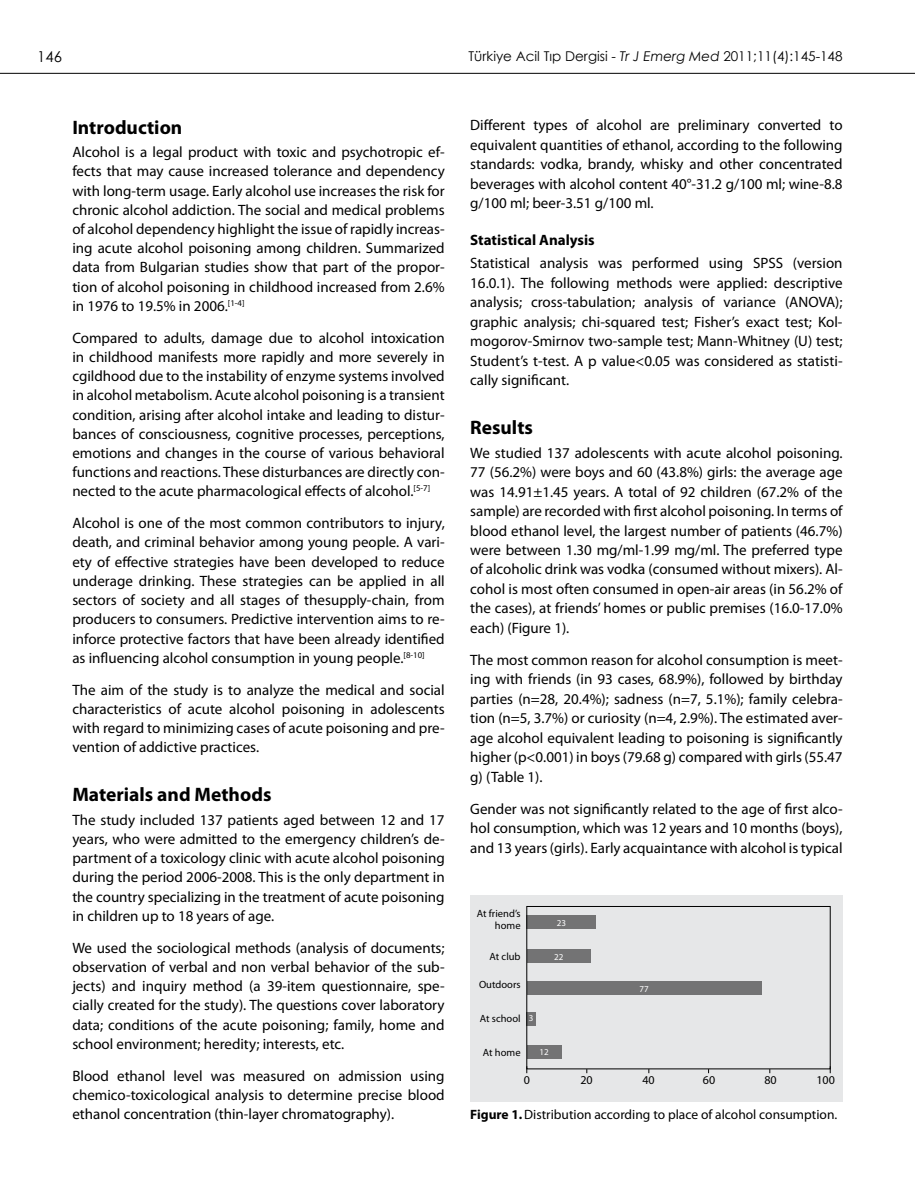
<style>
.page{position:relative;width:915px;height:1183px;background:#fff}
.page>*{position:absolute;margin:0;border:0;box-sizing:border-box;transform-origin:0 0}
.t1{font:700 19.5px "Myriad Pro";color:#000}
.t2{font:15px/19.2px "Myriad Pro";color:#000;text-align:justify}
.t3{font:700 15px "Myriad Pro";color:#000}
.t4{font:15px "Century Gothic";color:#000}
.t5{font:13.5px "Myriad Pro";color:#000}
.t6{font:13.5px "Century Gothic";color:#000}
.t7{font:12px "Myriad Pro";color:#000}
.t8{font:10.5px/12px "Myriad Pro";color:#000;text-align:right}
.t9{font:9px "Myriad Pro";color:#fff}
.s1{font-style:italic}
.s2{font-weight:700}
</style>
<div class="page">
<hr style="left:0;top:73px;width:914px;height:1px;background:#000">
<div style="left:470px;top:894px;width:372px;height:207px;background:#e6e7e8"></div>
<div style="left:526px;top:906px;width:304px;height:162px;border:1px solid #000"></div>
<div style="left:526px;top:915px;width:70px;height:13px;background:#737374"></div>
<div style="left:526px;top:949px;width:64px;height:13px;background:#737374"></div>
<div style="left:526px;top:981px;width:235px;height:13px;background:#737374"></div>
<svg style="left:526px;top:1011px;width:9px;height:13px"></svg>
<div style="left:526px;top:1045px;width:35px;height:13px;background:#737374"></div>
<p class="t4" style="left:37px;top:46px;width:26px">146</p>
<p class="t6" style="left:468px;top:47px;width:375px">Türkiye Acil Tıp Dergisi - <span class="s1">Tr J Emerg Med</span> 2011;11(4):145-148</p>
<h1 class="t1" style="left:72px;top:114px;width:111px">Introduction</h1>
<p class="t2" style="left:72px;top:142px;width:374px">Alcohol is a legal product with toxic and psychotropic ef&shy;fects that may cause increased tolerance and dependency with long-term usage. Early alcohol use increases the risk for chronic alcohol addiction. The social and medical problems of alcohol dependency highlight the issue of rapidly increas&shy;ing acute alcohol poisoning among children. Summarized data from Bulgarian studies show that part of the propor&shy;tion of alcohol poisoning in childhood increased from 2.6% in 1976 to 19.5% in 2006.<sup>[1-4]</sup></p>
<p class="t2" style="left:72px;top:328px;width:374px">Compared to adults, damage due to alcohol intoxication in childhood manifests more rapidly and more severely in cgildhood due to the instability of enzyme systems involved in alcohol metabolism. Acute alcohol poisoning is a transient condition, arising after alcohol intake and leading to distur&shy;bances of consciousness, cognitive processes, perceptions, emotions and changes in the course of various behavioral functions and reactions. These disturbances are directly con&shy;nected to the acute pharmacological effects of alcohol.<sup>[5-7]</sup></p>
<p class="t2" style="left:72px;top:513px;width:374px">Alcohol is one of the most common contributors to injury, death, and criminal behavior among young people. A vari&shy;ety of effective strategies have been developed to reduce underage drinking. These strategies can be applied in all sectors of society and all stages of thesupply-chain, from producers to consumers. Predictive intervention aims to re&shy;inforce protective factors that have been already identified as influencing alcohol consumption in young people.<sup>[8-10]</sup></p>
<p class="t2" style="left:72px;top:679px;width:374px">The aim of the study is to analyze the medical and social characteristics of acute alcohol poisoning in adolescents with regard to minimizing cases of acute poisoning and pre&shy;vention of addictive practices.</p>
<h1 class="t1" style="left:72px;top:781px;width:200px">Materials and Methods</h1>
<p class="t2" style="left:72px;top:809px;width:374px">The study included 137 patients aged between 12 and 17 years, who were admitted to the emergency children’s de&shy;partment of a toxicology clinic with acute alcohol poisoning during the period 2006-2008. This is the only department in the country specializing in the treatment of acute poisoning in children up to 18 years of age.</p>
<p class="t2" style="left:72px;top:937px;width:374px">We used the sociological methods (analysis of documents; observation of verbal and non verbal behavior of the sub&shy;jects) and inquiry method (a 39-item questionnaire, spe&shy;cially created for the study). The questions cover laboratory data; conditions of the acute poisoning; family, home and school environment; heredity; interests, etc.</p>
<p class="t2" style="left:72px;top:1065px;width:374px">Blood ethanol level was measured on admission using chemico-toxicological analysis to determine precise blood ethanol concentration (thin-layer chromatography).</p>
<p class="t2" style="left:470px;top:115px;width:374px">Different types of alcohol are preliminary converted to equivalent quantities of ethanol, according to the following standards: vodka, brandy, whisky and other concentrated beverages with alcohol content 40°-31.2 g/100 ml; wine-8.8 g/100 ml; beer-3.51 g/100 ml.</p>
<p class="t3" style="left:470px;top:230px;width:126px">Statistical Analysis</p>
<p class="t2" style="left:470px;top:253px;width:374px">Statistical analysis was performed using SPSS (version 16.0.1). The following methods were applied: descriptive analysis; cross-tabulation; analysis of variance (ANOVA); graphic analysis; chi-squared test; Fisher’s exact test; Kol&shy;mogorov-Smirnov two-sample test; Mann-Whitney (U) test; Student’s t-test. A p value&lt;0.05 was considered as statisti&shy;cally significant.</p>
<h1 class="t1" style="left:470px;top:415px;width:64px">Results</h1>
<p class="t2" style="left:470px;top:443px;width:374px">We studied 137 adolescents with acute alcohol poisoning.<br>77 (56.2%) were boys and 60 (43.8%) girls: the average age was 14.91±1.45 years. A total of 92 children (67.2% of the sample) are recorded with first alcohol poisoning. In terms of blood ethanol level, the largest number of patients (46.7%) were between 1.30 mg/ml-1.99 mg/ml. The preferred type of alcoholic drink was vodka (consumed without mixers). Al&shy;cohol is most often consumed in open-air areas (in 56.2% of the cases), at friends’ homes or public premises (16.0-17.0% each) (Figure 1).</p>
<p class="t2" style="left:470px;top:649px;width:374px">The most common reason for alcohol consumption is meet&shy;ing with friends (in 93 cases, 68.9%), followed by birthday parties (n=28, 20.4%); sadness (n=7, 5.1%); family celebra&shy;tion (n=5, 3.7%) or curiosity (n=4, 2.9%). The estimated aver&shy;age alcohol equivalent leading to poisoning is significantly higher (p&lt;0.001) in boys (79.68 g) compared with girls (55.47 g) (Table 1).</p>
<p class="t2" style="left:470px;top:798px;width:374px">Gender was not significantly related to the age of first alco&shy;hol consumption, which was 12 years and 10 months (boys), and 13 years (girls). Early acquaintance with alcohol is typical</p>
<p class="t8" style="left:476px;top:907px;width:45px">At friend’s home</p>
<p class="t8" style="left:489px;top:950px;width:32px">At club</p>
<p class="t8" style="left:479px;top:978px;width:43px">Outdoors</p>
<p class="t8" style="left:479px;top:1012px;width:42px">At school</p>
<p class="t8" style="left:482px;top:1045px;width:39px">At home</p>
<p class="t9" style="left:556px;top:916px;width:11px">23</p>
<p class="t9" style="left:554px;top:950px;width:11px">22</p>
<p class="t9" style="left:528px;top:1012px;width:6px">3</p>
<p class="t9" style="left:539px;top:1046px;width:11px">12</p>
<p class="t9" style="left:639px;top:982px;width:11px">77</p>
<p class="t7" style="left:580px;top:1072px;width:14px">20</p>
<p class="t7" style="left:642px;top:1072px;width:14px">40</p>
<p class="t7" style="left:702px;top:1072px;width:14px">60</p>
<p class="t7" style="left:764px;top:1072px;width:14px">80</p>
<p class="t7" style="left:816px;top:1072px;width:20px">100</p>
<p class="t5" style="left:470px;top:1105px;width:368px"><span class="s2">Figure 1.</span>Distribution according to place of alcohol consumption.</p>
<p class="t7" style="left:523px;top:1072px;width:8px">0</p>
</div>
